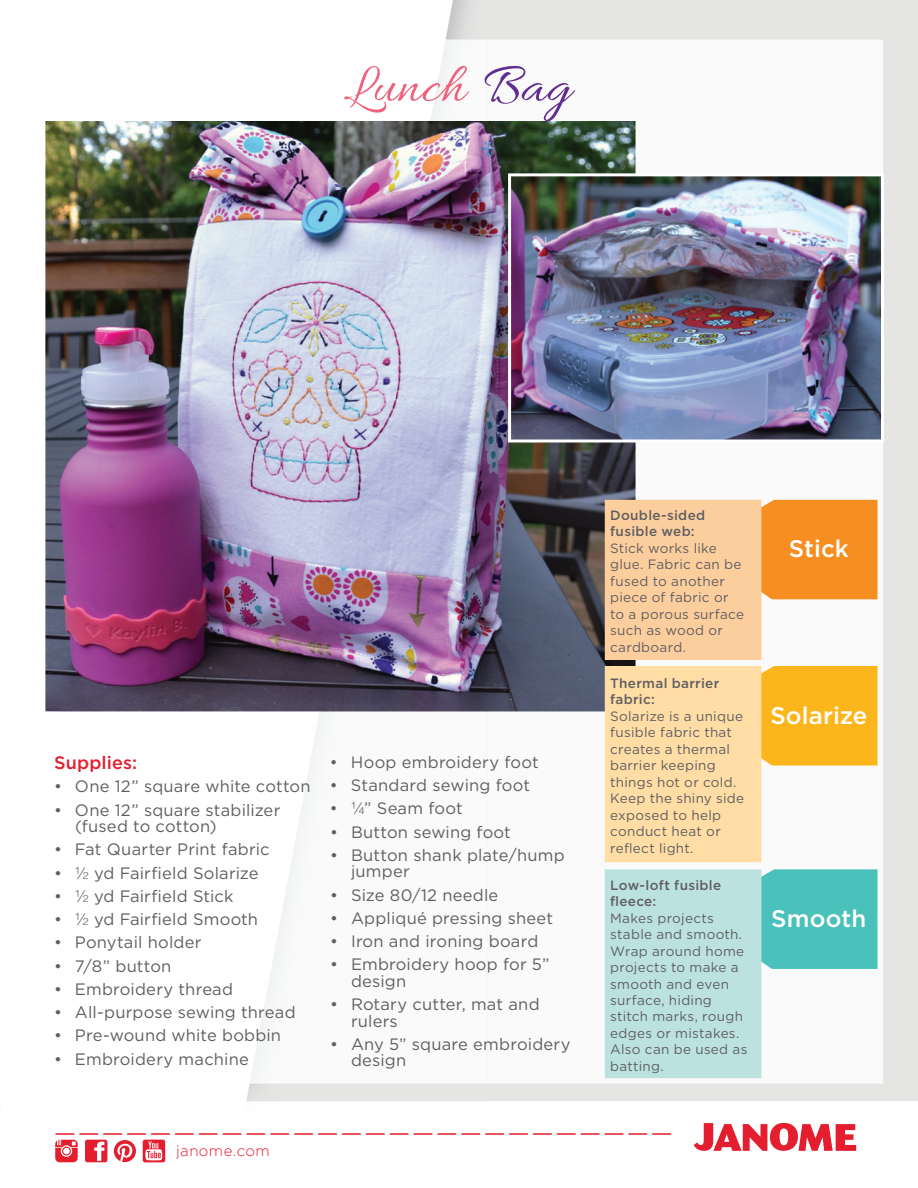
<style>
.page{position:relative;width:918px;height:1188px;background:#fff}
.page>*{position:absolute;margin:0;border:0;box-sizing:border-box;transform-origin:0 0}
.t1{font:57px "Allura";color:#f0617c}
.t2{font:500 24px "Gotham HTF";letter-spacing:.005em;color:#fff}
.t3{font:500 18px "Gotham HTF";letter-spacing:.01em;color:#e41d2f}
.t4{font:16.5px/16.5px "Gotham HTF";letter-spacing:.01em;color:#5f5f62}
.t5{font:300 15px "Gotham";letter-spacing:.025em;color:#e41d2f}
.t6{font:13.5px/16.5px "Gotham HTF";letter-spacing:.02em;color:#5f5f62}
.t7{font:500 13.5px/16.5px "Gotham HTF";letter-spacing:.025em;color:#5f5f62}
.s1{color:#612d91}
.s2{font-family:"Helvetica";font-weight:300}
</style>
<div class="page">
<svg style="left:694px;top:1123px;width:162px;height:28px"></svg>
<svg style="left:55px;top:1133px;width:616px;height:29px"></svg>
<div style="left:0;top:0;width:918px;height:1101px;background:#e5e6e4"></div>
<div style="left:488px;top:40px;width:395px;height:1044px;background:#f9faf9"></div>
<div style="left:455px;top:40px;width:33px;height:81px;background:#f9faf9"></div>
<div style="left:455px;top:711px;width:33px;height:373px;background:#f9faf9"></div>
<div style="left:2px;top:0;width:453px;height:1102px;background:#fff"></div>
<img style="left:45px;top:121px;width:591px;height:590px">
<img style="left:512px;top:177px;width:368px;height:261px">
<div style="left:508px;top:173px;width:376px;height:269px;border:3px solid #fff"></div>
<svg style="left:605px;top:666px;width:273px;height:196px;background:#fdda99"></svg>
<svg style="left:605px;top:500px;width:273px;height:160px;background:#fac48b"></svg>
<svg style="left:605px;top:869px;width:273px;height:209px;background:#b3e0de"></svg>
<h1 class="t1" style="left:344px;top:54px;width:229px">Lunch <span class="s1">Bag</span></h1>
<p class="t3" style="left:54px;top:753px;width:85px">Supplies:</p>
<p class="t4" style="left:54px;top:778px;width:258px">• One 12” square white cotton</p>
<p class="t4" style="left:75px;top:801px;width:207px;text-indent:-21px">• One 12” square stabilizer (fused to cotton)</p>
<p class="t4" style="left:54px;top:841px;width:217px">• Fat Quarter Print fabric</p>
<p class="t4" style="left:54px;top:864px;width:206px">• <span class="s2">½</span> yd Fairfield Solarize</p>
<p class="t4" style="left:54px;top:888px;width:181px">• <span class="s2">½</span> yd Fairfield Stick</p>
<p class="t4" style="left:54px;top:911px;width:206px">• <span class="s2">½</span> yd Fairfield Smooth</p>
<p class="t4" style="left:54px;top:934px;width:149px">• Ponytail holder</p>
<p class="t4" style="left:54px;top:957px;width:119px">• 7/8” button</p>
<p class="t4" style="left:54px;top:981px;width:181px">• Embroidery thread</p>
<p class="t4" style="left:54px;top:1004px;width:243px">• All-purpose sewing thread</p>
<p class="t4" style="left:54px;top:1027px;width:229px">• Pre-wound white bobbin</p>
<p class="t4" style="left:54px;top:1050px;width:196px">• Embroidery machine</p>
<p class="t4" style="left:330px;top:754px;width:210px">• Hoop embroidery foot</p>
<p class="t4" style="left:330px;top:777px;width:202px">• Standard sewing foot</p>
<p class="t4" style="left:330px;top:800px;width:134px">• <span class="s2">¼</span>” Seam foot</p>
<p class="t4" style="left:330px;top:823px;width:182px">• Button sewing foot</p>
<p class="t4" style="left:351px;top:847px;width:215px;text-indent:-21px">• Button shank plate/hump jumper</p>
<p class="t4" style="left:330px;top:886px;width:170px">• Size 80/12 needle</p>
<p class="t4" style="left:330px;top:910px;width:225px">• Appliqué pressing sheet</p>
<p class="t4" style="left:330px;top:933px;width:210px">• Iron and ironing board</p>
<p class="t4" style="left:351px;top:956px;width:200px;text-indent:-21px">• Embroidery hoop for 5” design</p>
<p class="t4" style="left:351px;top:996px;width:190px;text-indent:-21px">• Rotary cutter, mat and rulers</p>
<p class="t4" style="left:351px;top:1036px;width:221px;text-indent:-21px">• Any 5” square embroidery design</p>
<p class="t5" style="left:176px;top:1143px;width:95px">janome.com</p>
<p class="t7" style="left:610px;top:507px;width:97px">Double-sided fusible web:</p>
<p class="t6" style="left:610px;top:540px;width:135px">Stick works like glue. Fabric can be fused to another piece of fabric or to a porous surface such as wood or cardboard.</p>
<p class="t7" style="left:610px;top:675px;width:111px">Thermal barrier fabric:</p>
<p class="t6" style="left:610px;top:708px;width:136px">Solarize is a unique fusible fabric that creates a thermal barrier keeping things hot or cold.<br>Keep the shiny side exposed to help conduct heat or reflect light.</p>
<p class="t7" style="left:610px;top:876px;width:113px">Low-loft fusible fleece:</p>
<p class="t6" style="left:610px;top:909px;width:139px">Makes projects stable and smooth.<br>Wrap around home projects to make a smooth and even surface, hiding stitch marks, rough edges or mistakes.<br>Also can be used as batting.</p>
<h2 class="t2" style="left:789px;top:535px;width:61px">Stick</h2>
<h2 class="t2" style="left:770px;top:701px;width:99px">Solarize</h2>
<h2 class="t2" style="left:771px;top:905px;width:97px">Smooth</h2>
</div>
